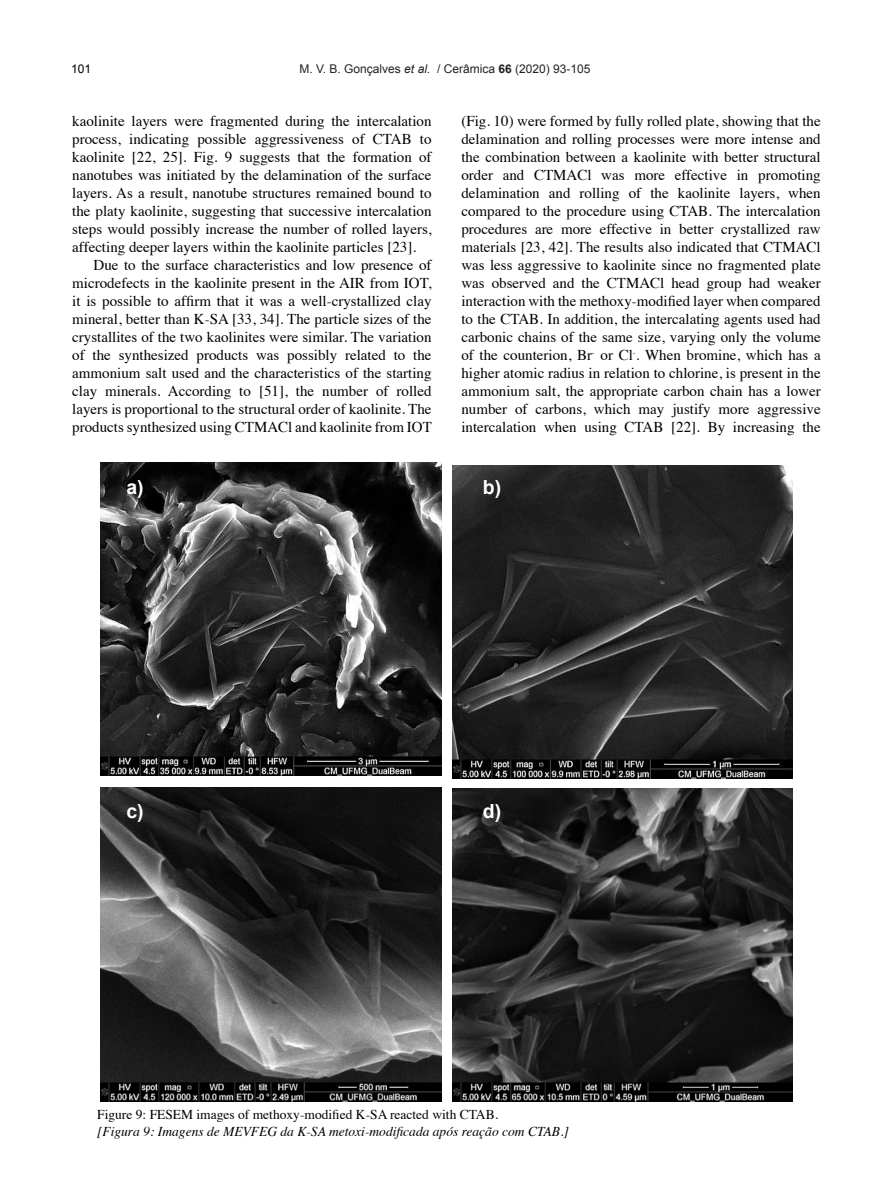
<style>
.page{position:relative;width:893px;height:1191px;background:#fff}
.page>*{position:absolute;margin:0;border:0;box-sizing:border-box;transform-origin:0 0}
.t1{font:700 19.5px "Arial";color:#fff}
.t2{font:15px/18px "Times";color:#000;text-align:justify}
.t3{font:italic 13.5px "Times";color:#000}
.t4{font:13.5px "Times";color:#000}
.t5{font:12px "Arial";color:#222}
.t6{font:12px "Arial";color:#000}
.s1{font-style:italic}
.s2{font-weight:700}
</style>
<div class="page">
<img style="left:101px;top:788px;width:340px;height:313px">
<img style="left:453px;top:788px;width:340px;height:313px">
<img style="left:101px;top:462px;width:340px;height:313px">
<img style="left:453px;top:465px;width:340px;height:313px">
<p class="t6" style="left:71px;top:60px;width:22px">101</p>
<p class="t5" style="left:299px;top:60px;width:293px">M. V. B. Gonçalves <span class="s1">et al.</span> / Cerâmica <span class="s2">66</span> (2020) 93-105</p>
<p class="t2" style="left:72px;top:111px;width:361px">kaolinite layers were fragmented during the intercalation process, indicating possible aggressiveness of CTAB to kaolinite [22, 25]. Fig. 9 suggests that the formation of nanotubes was initiated by the delamination of the surface layers. As a result, nanotube structures remained bound to the platy kaolinite, suggesting that successive intercalation steps would possibly increase the number of rolled layers, affecting deeper layers within the kaolinite particles [23].</p>
<p class="t2" style="left:72px;top:255px;width:361px;text-indent:21px">Due to the surface characteristics and low presence of microdefects in the kaolinite present in the AIR from IOT, it is possible to affirm that it was a well-crystallized clay mineral, better than K-SA [33, 34]. The particle sizes of the crystallites of the two kaolinites were similar. The variation of the synthesized products was possibly related to the ammonium salt used and the characteristics of the starting clay minerals. According to [51], the number of rolled layers is proportional to the structural order of kaolinite. The products synthesized using CTMACl and kaolinite from IOT</p>
<p class="t2" style="left:461px;top:111px;width:361px">(Fig. 10) were formed by fully rolled plate, showing that the delamination and rolling processes were more intense and the combination between a kaolinite with better structural order and CTMACl was more effective in promoting delamination and rolling of the kaolinite layers, when compared to the procedure using CTAB. The intercalation procedures are more effective in better crystallized raw materials [23, 42]. The results also indicated that CTMACl was less aggressive to kaolinite since no fragmented plate was observed and the CTMACl head group had weaker interaction with the methoxy-modified layer when compared to the CTAB. In addition, the intercalating agents used had carbonic chains of the same size, varying only the volume of the counterion, Br<sup>-</sup> or Cl<sup>-</sup>. When bromine, which has a higher atomic radius in relation to chlorine, is present in the ammonium salt, the appropriate carbon chain has a lower number of carbons, which may justify more aggressive intercalation when using CTAB [22]. By increasing the</p>
<h1 class="t1" style="left:126px;top:474px;width:19px">a)</h1>
<h1 class="t1" style="left:483px;top:474px;width:20px">b)</h1>
<h1 class="t1" style="left:126px;top:798px;width:19px">c)</h1>
<h1 class="t1" style="left:483px;top:798px;width:20px">d)</h1>
<p class="t4" style="left:97px;top:1102px;width:402px">Figure 9: FESEM images of methoxy-modified K-SA reacted with CTAB.</p>
<p class="t3" style="left:97px;top:1119px;width:473px">[Figura 9: Imagens de MEVFEG da K-SA metoxi-modificada após reação com CTAB.]</p>
</div>
